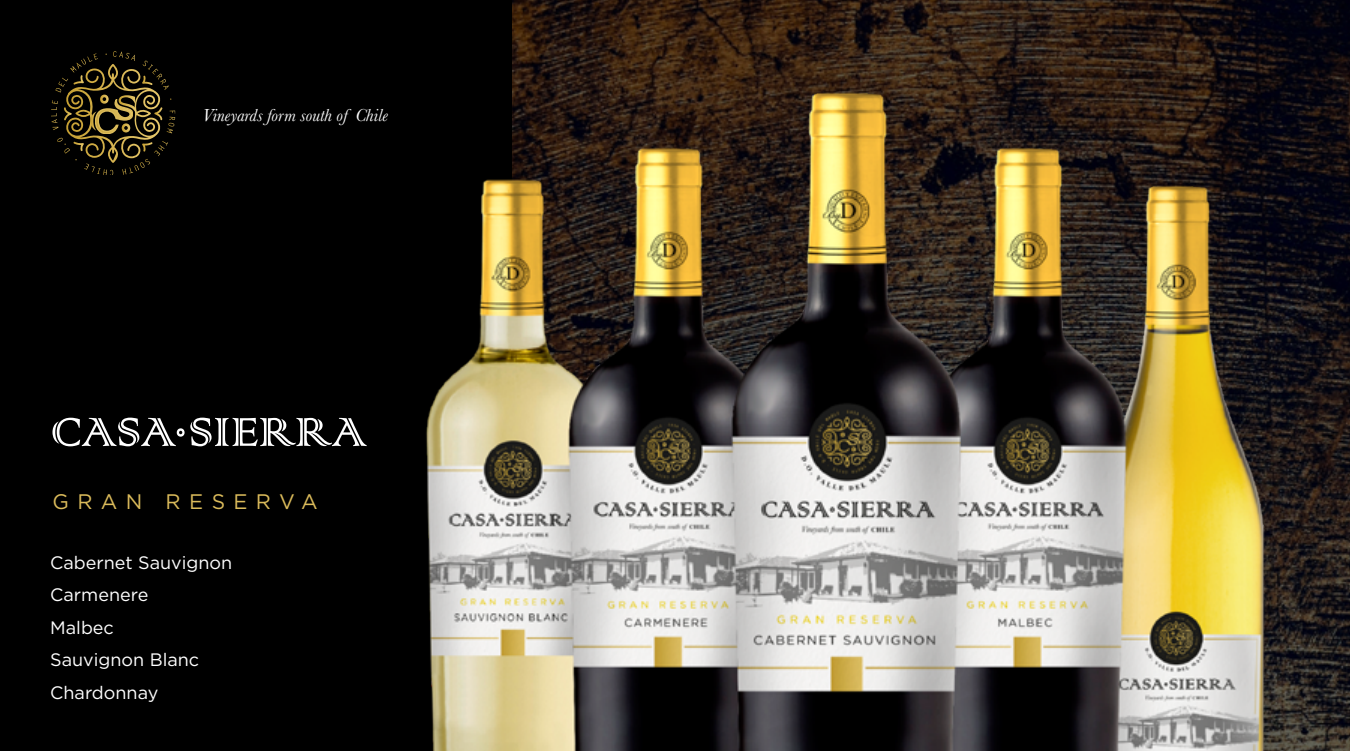
<style>
.page{position:relative;width:1350px;height:751px;background:#fff}
.page>*{position:absolute;margin:0;border:0;box-sizing:border-box;transform-origin:0 0}
.t1{font:21px "Gotham";letter-spacing:.4em;color:#dbbb5b}
.t2{font:18px/32.4px "Gotham";color:#fff}
.t3{font:italic 18px "Baskerville";color:#fff}
</style>
<div class="page">
<img style="left:0;top:0;width:1350px;height:750px">
<div style="left:0;top:0;width:511px;height:749px;background:#000"></div>
<img style="left:366px;top:53px;width:933px;height:697px">
<svg style="left:52px;top:417px;width:315px;height:29px"></svg>
<svg style="left:51px;top:51px;width:124px;height:124px"></svg>
<p class="t3" style="left:202px;top:103px;width:187px">Vineyards form south of Chile</p>
<p class="t1" style="left:52px;top:489px;width:267px">GRAN RESERVA</p>
<p class="t2" style="left:50px;top:545px;width:184px">Cabernet Sauvignon<br>Carmenere<br>Malbec<br>Sauvignon Blanc<br>Chardonnay</p>
</div>
